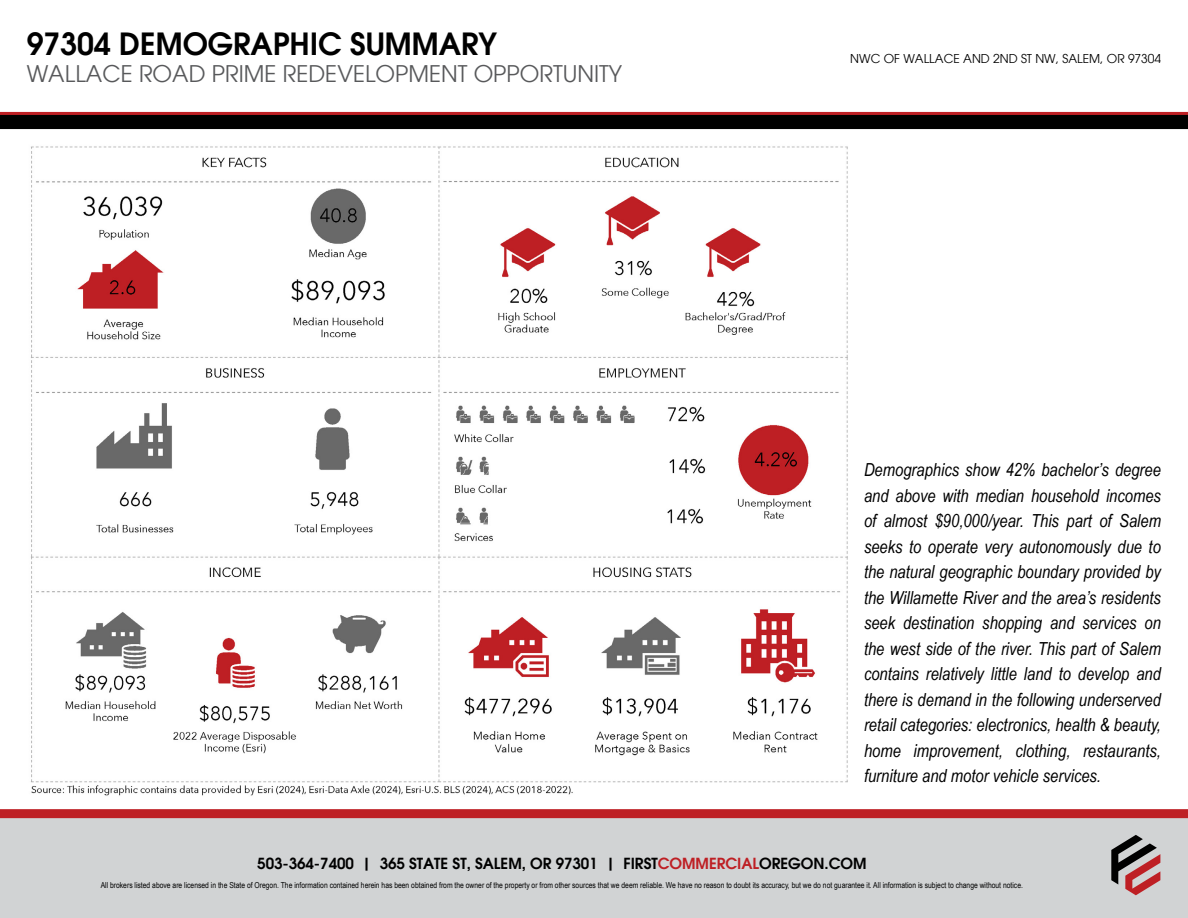
<style>
.page{position:relative;width:1188px;height:918px;background:#fff}
.page>*{position:absolute;margin:0;border:0;box-sizing:border-box;transform-origin:0 0}
.t1{font:600 30px "Avant Garde";color:#000}
.t2{font:22.5px "Avant Garde";color:#58595b}
.t3{font:italic 18px/25.5px "Arial Narrow";color:#000;text-align:justify}
.t4{font:600 15px "Avant Garde";color:#000}
.t5{font:12px "Avant Garde";color:#000}
.t6{font:8.25px "Arial Narrow";color:#000}
.s1{color:#be1f24}
</style>
<div class="page">
<hr style="left:0;top:818px;width:1px;height:100px;background:#d1d3d4">
<div style="left:1px;top:818px;width:1187px;height:100px;background:#d1d3d4"></div>
<div style="left:0;top:114px;width:1188px;height:15px;background:#000"></div>
<hr style="left:0;top:112px;width:1188px;height:3px;background:#be1f24">
<div style="left:0;top:809px;width:1188px;height:9px;background:#be1f24"></div>
<svg style="left:1111px;top:835px;width:49px;height:60px"></svg>
<img style="left:31px;top:146px;width:817px;height:650px">
<h1 class="t1" style="left:27px;top:25px;width:472px">97304 DEMOGRAPHIC SUMMARY</h1>
<p class="t2" style="left:27px;top:61px;width:597px">WALLACE ROAD PRIME REDEVELOPMENT OPPORTUNITY</p>
<p class="t5" style="left:850px;top:51px;width:312px">NWC OF WALLACE AND 2ND ST NW, SALEM, OR 97304</p>
<p class="t3" style="left:864px;top:457px;width:299px">Demographics show 42% bachelor’s degree and above with median household incomes of almost $90,000/year. This part of Salem seeks to operate very autonomously due to the natural geographic boundary provided by the Willamette River and the area’s residents seek destination shopping and services on the west side of the river. This part of Salem contains relatively little land to develop and there is demand in the following underserved retail categories: electronics, health &amp; beauty, home improvement, clothing, restaurants, furniture and motor vehicle services.</p>
<p class="t4" style="left:257px;top:853px;width:611px">503-364-7400 | 365 STATE ST, SALEM, OR 97301 | FIRST<span class="s1">COMMERCIAL</span>OREGON.COM</p>
<p class="t6" style="left:101px;top:879px;width:924px">All brokers listed above are licensed in the State of Oregon. The information contained herein has been obtained from the owner of the property or from other sources that we deem reliable. We have no reason to doubt its accuracy, but we do not guarantee it. All information is subject to change without notice.</p>
</div>
